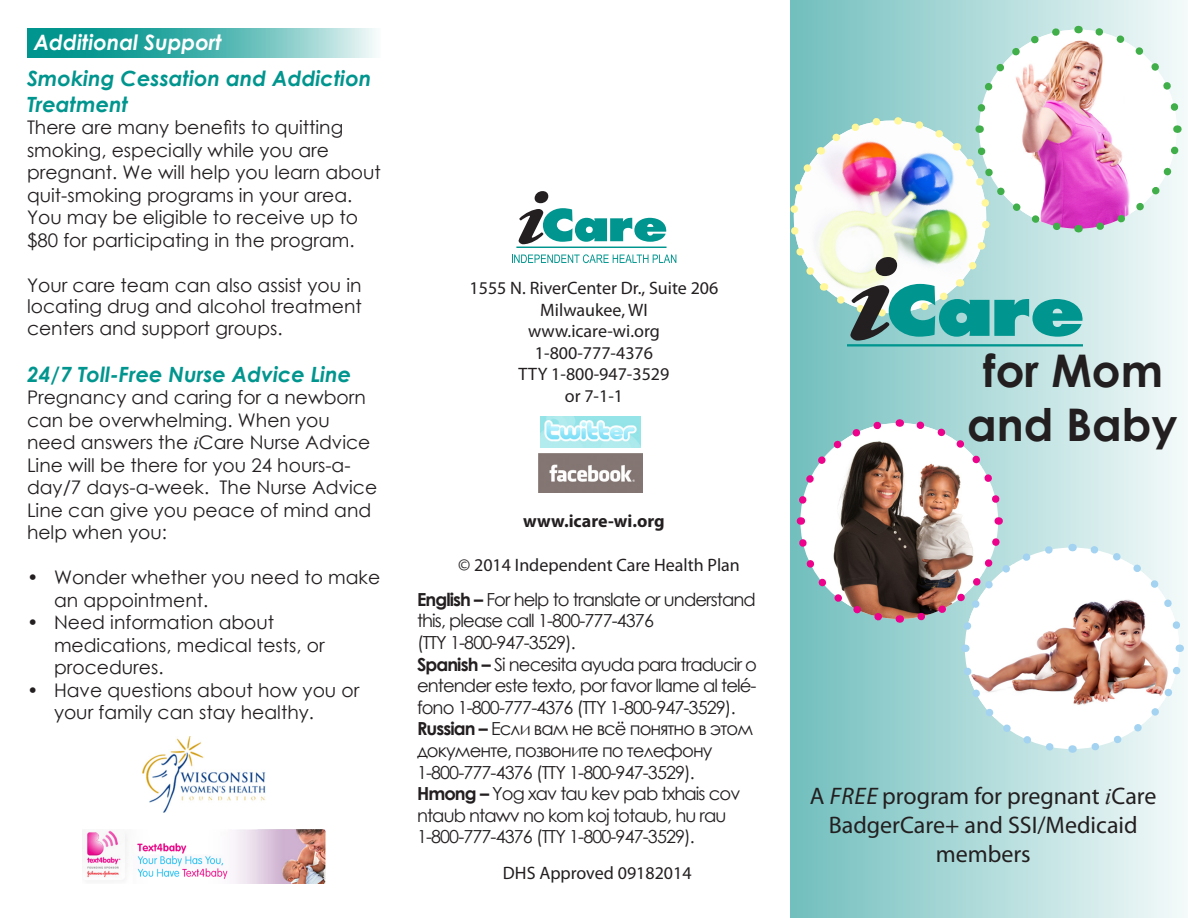
<style>
.page{position:relative;width:1188px;height:918px;background:#fff}
.page>*{position:absolute;margin:0;border:0;box-sizing:border-box;transform-origin:0 0}
.t1{font:700 45px/54px "Century Gothic";color:#231f20;text-align:center}
.t2{font:24px/28.8px "Myriad Pro";color:#231f20;text-align:center}
.t3{font:italic 700 21.15px "Century Gothic";color:#fff}
.t4{font:italic 700 21px/25.2px "Century Gothic";color:#00958e}
.t5{font:18.75px/22.5px "Century Gothic";color:#231f20}
.t6{font:18px/21.6px "Century Gothic";letter-spacing:-.05em;color:#231f20}
.t7{font:18px "Myriad Pro";color:#231f20}
.t8{font:700 18px "Myriad Pro";color:#231f20}
.s1{font-family:"Times New Roman";font-style:italic}
.s2{font-weight:700}
.s3{font-style:italic}
</style>
<div class="page">
<div style="left:790px;top:0;width:398px;height:918px;background:linear-gradient(to right,#71bfbe,#f4fafa)"></div>
<img style="left:820px;top:423px;width:162px;height:196px">
<svg style="left:899px;top:415px;width:106px;height:93px"></svg>
<svg style="left:793px;top:416px;width:93px;height:109px"></svg>
<svg style="left:794px;top:534px;width:106px;height:93px;background:#7a8281"></svg>
<svg style="left:519px;top:191px;width:148px;height:53px"></svg>
<hr style="left:516px;top:247px;width:151px;height:1px;background:#00958e">
<svg style="left:512px;top:254px;width:164px;height:9px"></svg>
<img style="left:540px;top:416px;width:100px;height:32px">
<img style="left:538px;top:453px;width:105px;height:40px">
<img style="left:967px;top:564px;width:212px;height:154px">
<svg style="left:1086px;top:645px;width:101px;height:111px"></svg>
<svg style="left:1072px;top:540px;width:114px;height:94px"></svg>
<svg style="left:912px;top:517px;width:146px;height:135px"></svg>
<svg style="left:959px;top:662px;width:114px;height:95px"></svg>
<svg style="left:27px;top:28px;width:349px;height:29px;background:#52b6b2"></svg>
<img style="left:82px;top:829px;width:244px;height:54px">
<img style="left:143px;top:737px;width:122px;height:75px">
<img style="left:790px;top:22px;width:395px;height:319px">
<hr style="left:847px;top:344px;width:236px;height:2px;background:#00958e">
<p class="t3" style="left:34px;top:26px;width:190px">Additional Support</p>
<p class="t4" style="left:27px;top:65px;width:346px">Smoking Cessation and Addiction<br>Treatment</p>
<p class="t5" style="left:27px;top:116px;width:355px">There are many benefits to quitting smoking, especially while you are pregnant. We will help you learn about quit-smoking programs in your area.<br>You may be eligible to receive up to $80 for participating in the program.</p>
<p class="t5" style="left:27px;top:274px;width:336px;line-height:21.6px;text-align:justify">Your care team can also assist you in locating drug and alcohol treatment centers and support groups.</p>
<p class="t4" style="left:27px;top:360px;width:326px">24/7 Toll-Free Nurse Advice Line</p>
<p class="t5" style="left:27px;top:386px;width:352px">Pregnancy and caring for a newborn can be overwhelming. When you need answers the <span class="s1">i</span>Care Nurse Advice<br>Line will be there for you 24 hours-a&shy;day/7 days-a-week. The Nurse Advice<br>Line can give you peace of mind and help when you:</p>
<p class="t5" style="left:54px;top:566px;width:328px;text-indent:-27px">• Wonder whether you need to make an appointment.</p>
<p class="t5" style="left:54px;top:611px;width:272px;text-indent:-27px">• Need information about medications, medical tests, or procedures.</p>
<p class="t5" style="left:54px;top:678px;width:307px;text-indent:-27px">• Have questions about how you or your family can stay healthy.</p>
<p class="t7" style="left:470px;top:277px;width:250px">1555 N. RiverCenter Dr., Suite 206</p>
<p class="t7" style="left:540px;top:298px;width:109px">Milwaukee, WI</p>
<p class="t7" style="left:528px;top:320px;width:133px">www.icare-wi.org</p>
<p class="t7" style="left:535px;top:342px;width:120px">1-800-777-4376</p>
<p class="t7" style="left:519px;top:363px;width:152px">TTY 1-800-947-3529</p>
<p class="t7" style="left:565px;top:385px;width:60px">or 7-1-1</p>
<p class="t8" style="left:523px;top:509px;width:143px">www.icare-wi.org</p>
<p class="t7" style="left:458px;top:554px;width:283px">© 2014 Independent Care Health Plan</p>
<p class="t6" style="left:417px;top:588px;width:340px"><span class="s2">English –</span> For help to translate or understand this, please call 1-800-777-4376</p>
<p class="t6" style="left:417px;top:631px;width:160px">(TTY 1-800-947-3529).</p>
<p class="t6" style="left:417px;top:653px;width:342px;text-align:justify"><span class="s2">Spanish –</span> Si necesita ayuda para traducir o entender este texto, por favor llame al telé&shy;fono 1-800-777-4376 (TTY 1-800-947-3529).</p>
<p class="t6" style="left:417px;top:718px;width:338px"><span class="s2">Russian –</span> Если вам не всё понятно в этом документе, позвоните по телефону</p>
<p class="t6" style="left:417px;top:761px;width:279px">1-800-777-4376 (TTY 1-800-947-3529).</p>
<p class="t6" style="left:417px;top:783px;width:325px"><span class="s2">Hmong –</span> Yog xav tau kev pab txhais cov ntaub ntawv no kom koj totaub, hu rau<br>1-800-777-4376 (TTY 1-800-947-3529).</p>
<p class="t7" style="left:503px;top:861px;width:190px">DHS Approved 09182014</p>
<p class="t1" style="left:967px;top:342px;width:212px">for Mom and Baby</p>
<p class="t2" style="left:810px;top:781px;width:348px">A <span class="s3">FREE</span> program for pregnant <span class="s1">i</span>Care<br>BadgerCare+ and SSI/Medicaid members</p>
</div>
